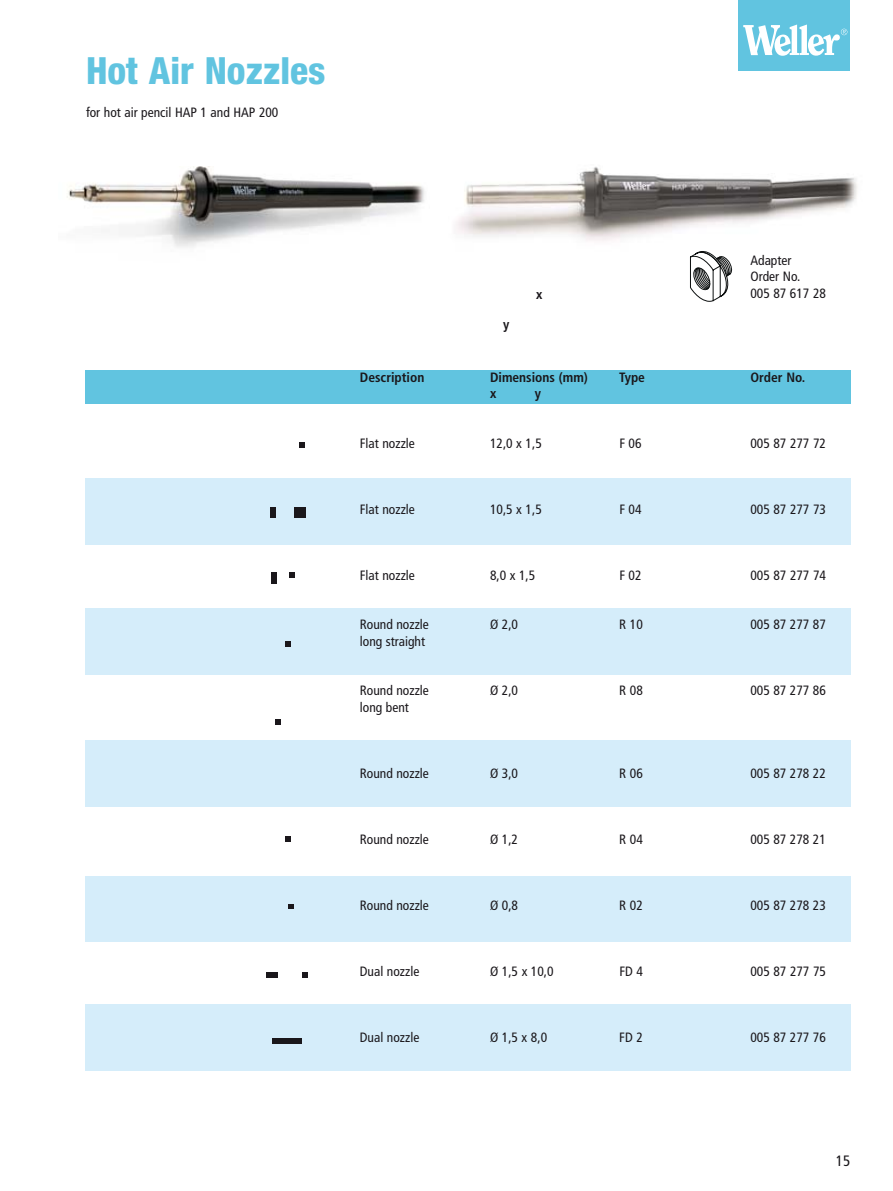
<style>
.page{position:relative;width:893px;height:1191px;background:#fff}
.page>*{position:absolute;margin:0;border:0;box-sizing:border-box;transform-origin:0 0}
.t1{font:800 condensed 37.5px "Helvetica Neue";color:#61c4e0}
.t2{font:condensed 15px "Frutiger";color:#1a171b}
.t3{font:condensed 13.5px/16.5px "Frutiger";color:#1a171b}
.t4{font:700 condensed 13.5px "Frutiger";color:#1a171b}
</style>
<div class="page">
<div style="left:738px;top:1px;width:112px;height:70px;background:#61c4e0"></div>
<div style="left:85px;top:370px;width:766px;height:33px;background:#61c4e0"></div>
<div style="left:85px;top:478px;width:766px;height:66px;background:#d5edfa"></div>
<div style="left:85px;top:608px;width:766px;height:66px;background:#d5edfa"></div>
<div style="left:85px;top:740px;width:766px;height:66px;background:#d5edfa"></div>
<div style="left:85px;top:876px;width:766px;height:65px;background:#d5edfa"></div>
<div style="left:85px;top:1004px;width:766px;height:66px;background:#d5edfa"></div>
<img style="left:299px;top:442px;width:6px;height:6px">
<img style="left:270px;top:507px;width:36px;height:11px">
<img style="left:271px;top:572px;width:24px;height:12px">
<img style="left:285px;top:641px;width:6px;height:6px">
<img style="left:285px;top:836px;width:6px;height:6px">
<img style="left:288px;top:904px;width:6px;height:5px">
<img style="left:266px;top:972px;width:42px;height:6px">
<img style="left:272px;top:1038px;width:30px;height:6px">
<img style="left:67px;top:166px;width:358px;height:81px">
<img style="left:456px;top:167px;width:401px;height:74px">
<svg style="left:743px;top:25px;width:104px;height:31px"></svg>
<svg style="left:690px;top:251px;width:43px;height:51px"></svg>
<h1 class="t1" style="left:86px;top:57px;width:241px">Hot Air Nozzles</h1>
<p class="t3" style="left:86px;top:105px;width:194px">for hot air pencil HAP 1 and HAP 200</p>
<p class="t4" style="left:503px;top:319px;width:8px">y</p>
<p class="t4" style="left:536px;top:289px;width:8px">x</p>
<p class="t3" style="left:750px;top:253px;width:77px">Adapter<br>Order No.<br>005 87 617 28</p>
<p class="t4" style="left:360px;top:371px;width:66px">Description</p>
<p class="t4" style="left:490px;top:371px;width:99px">Dimensions (mm)</p>
<p class="t4" style="left:619px;top:371px;width:27px">Type</p>
<p class="t4" style="left:750px;top:371px;width:56px">Order No.</p>
<p class="t4" style="left:490px;top:388px;width:8px">x</p>
<p class="t4" style="left:535px;top:388px;width:8px">y</p>
<p class="t3" style="left:360px;top:436px;width:57px">Flat nozzle</p>
<p class="t3" style="left:490px;top:436px;width:53px">12,0 x 1,5</p>
<p class="t3" style="left:619px;top:436px;width:24px">F 06</p>
<p class="t3" style="left:750px;top:436px;width:77px">005 87 277 72</p>
<p class="t3" style="left:360px;top:502px;width:57px">Flat nozzle</p>
<p class="t3" style="left:490px;top:502px;width:53px">10,5 x 1,5</p>
<p class="t3" style="left:619px;top:502px;width:24px">F 04</p>
<p class="t3" style="left:750px;top:502px;width:77px">005 87 277 73</p>
<p class="t3" style="left:360px;top:568px;width:57px">Flat nozzle</p>
<p class="t3" style="left:490px;top:568px;width:47px">8,0 x 1,5</p>
<p class="t3" style="left:619px;top:568px;width:24px">F 02</p>
<p class="t3" style="left:750px;top:568px;width:77px">005 87 277 74</p>
<p class="t3" style="left:360px;top:617px;width:71px">Round nozzle</p>
<p class="t3" style="left:490px;top:617px;width:30px">Ø 2,0</p>
<p class="t3" style="left:619px;top:617px;width:25px">R 10</p>
<p class="t3" style="left:750px;top:617px;width:77px">005 87 277 87</p>
<p class="t3" style="left:360px;top:634px;width:67px">long straight</p>
<p class="t3" style="left:360px;top:683px;width:71px">Round nozzle</p>
<p class="t3" style="left:490px;top:683px;width:30px">Ø 2,0</p>
<p class="t3" style="left:619px;top:683px;width:25px">R 08</p>
<p class="t3" style="left:750px;top:683px;width:77px">005 87 277 86</p>
<p class="t3" style="left:360px;top:700px;width:51px">long bent</p>
<p class="t3" style="left:360px;top:766px;width:71px">Round nozzle</p>
<p class="t3" style="left:490px;top:766px;width:30px">Ø 3,0</p>
<p class="t3" style="left:619px;top:766px;width:25px">R 06</p>
<p class="t3" style="left:750px;top:766px;width:77px">005 87 278 22</p>
<p class="t3" style="left:360px;top:832px;width:71px">Round nozzle</p>
<p class="t3" style="left:490px;top:832px;width:30px">Ø 1,2</p>
<p class="t3" style="left:619px;top:832px;width:25px">R 04</p>
<p class="t3" style="left:750px;top:832px;width:77px">005 87 278 21</p>
<p class="t3" style="left:360px;top:898px;width:71px">Round nozzle</p>
<p class="t3" style="left:490px;top:898px;width:30px">Ø 0,8</p>
<p class="t3" style="left:619px;top:898px;width:25px">R 02</p>
<p class="t3" style="left:750px;top:898px;width:77px">005 87 278 23</p>
<p class="t3" style="left:360px;top:964px;width:61px">Dual nozzle</p>
<p class="t3" style="left:490px;top:964px;width:65px">Ø 1,5 x 10,0</p>
<p class="t3" style="left:619px;top:964px;width:25px">FD 4</p>
<p class="t3" style="left:750px;top:964px;width:77px">005 87 277 75</p>
<p class="t3" style="left:360px;top:1030px;width:61px">Dual nozzle</p>
<p class="t3" style="left:490px;top:1030px;width:59px">Ø 1,5 x 8,0</p>
<p class="t3" style="left:619px;top:1030px;width:25px">FD 2</p>
<p class="t3" style="left:750px;top:1030px;width:77px">005 87 277 76</p>
<p class="t2" style="left:836px;top:1154px;width:16px">15</p>
</div>
